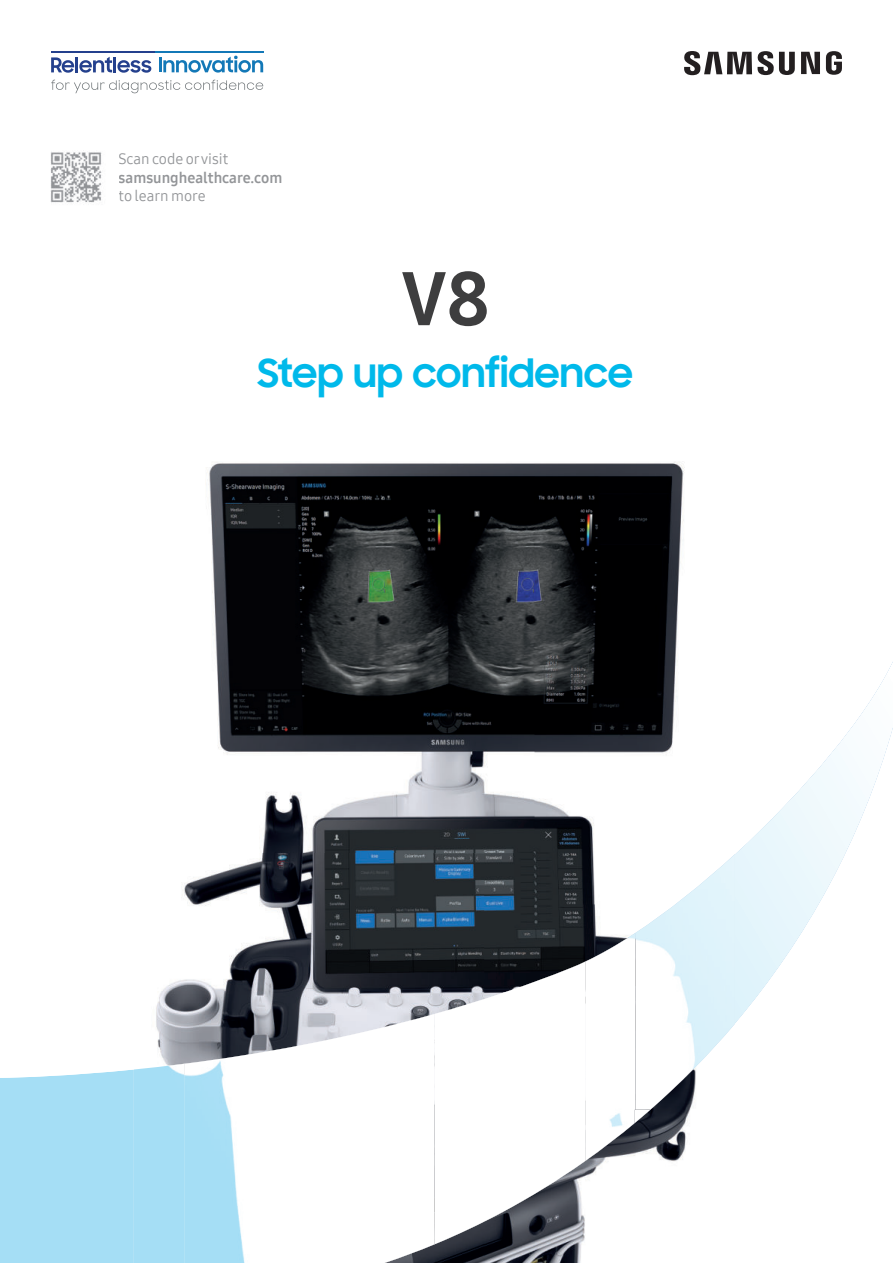
<style>
.page{position:relative;width:893px;height:1263px;background:#fff}
.page>*{position:absolute;margin:0;border:0;box-sizing:border-box;transform-origin:0 0}
.t1{font:75px "Samsung One 800";color:#3e3e3f}
.t2{font:700 39px "Samsung Sharp Sans";color:#00b9ea}
.t3{font:15px "Samsung One 400";color:#939598}
.t4{font:15px "Samsung One 700";color:#939598}
</style>
<div class="page">
<svg style="left:0;top:662px;width:893px;height:601px"></svg>
<svg style="left:684px;top:51px;width:158px;height:24px"></svg>
<svg style="left:51px;top:80px;width:212px;height:13px"></svg>
<hr style="left:51px;top:51px;width:104px;height:2px;background:#24408d">
<hr style="left:155px;top:51px;width:108px;height:2px;background:#1378b7">
<svg style="left:51px;top:57px;width:100px;height:16px"></svg>
<svg style="left:159px;top:56px;width:104px;height:17px"></svg>
<img style="left:134px;top:462px;width:400px;height:391px">
<img style="left:534px;top:462px;width:201px;height:442px">
<img style="left:134px;top:853px;width:350px;height:205px">
<img style="left:484px;top:853px;width:51px;height:109px">
<img style="left:534px;top:904px;width:101px;height:58px">
<img style="left:685px;top:1110px;width:50px;height:153px">
<img style="left:134px;top:1058px;width:50px;height:6px">
<img style="left:635px;top:1110px;width:50px;height:153px">
<img style="left:585px;top:1161px;width:50px;height:102px">
<img style="left:485px;top:1212px;width:100px;height:51px">
<img style="left:435px;top:1244px;width:50px;height:19px">
<img style="left:635px;top:854px;width:100px;height:256px">
<img style="left:585px;top:933px;width:50px;height:228px">
<img style="left:434px;top:962px;width:151px;height:250px">
<img style="left:184px;top:1014px;width:251px;height:249px">
<div style="left:134px;top:1064px;width:50px;height:199px;background:#a5def5"></div>
<img style="left:635px;top:1110px;width:15px;height:13px">
<img style="left:434px;top:1212px;width:69px;height:32px">
<img style="left:50px;top:150px;width:52px;height:53px">
<p class="t3" style="left:119px;top:153px;width:111px">Scan code or visit</p>
<p class="t4" style="left:119px;top:171px;width:165px">samsunghealthcare.com</p>
<p class="t3" style="left:119px;top:189px;width:89px">to learn more</p>
<h1 class="t1" style="left:401px;top:268px;width:90px">V8</h1>
<h2 class="t2" style="left:257px;top:355px;width:377px">Step up confidence</h2>
</div>
